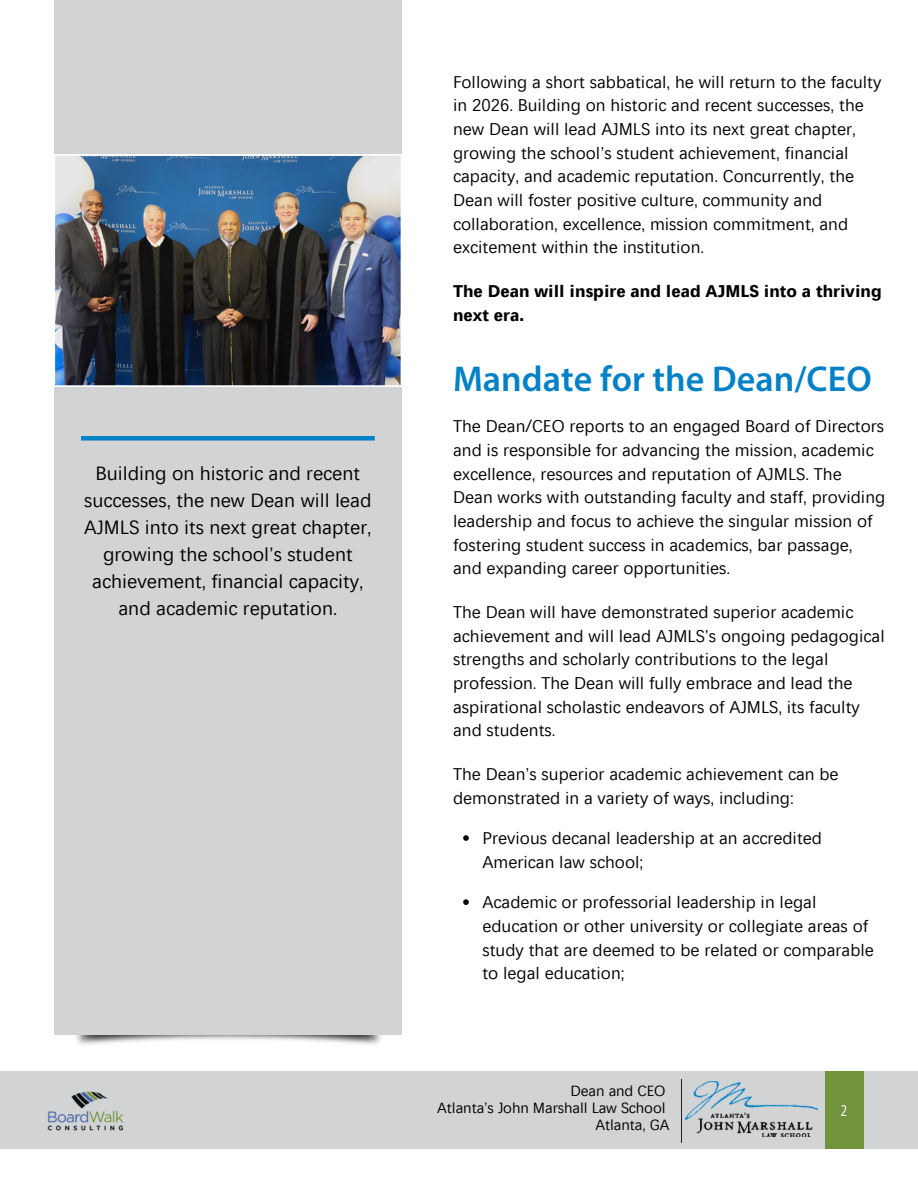
<style>
.page{position:relative;width:918px;height:1188px;background:#fff}
.page>*{position:absolute;margin:0;border:0;box-sizing:border-box;transform-origin:0 0}
.t1{font:600 36px "Myriad Pro";color:#0281c7}
.t2{font:19.5px/27px "Leelawadee";color:#000;text-align:center}
.t3{font:17.25px/23.7px "Leelawadee";letter-spacing:.005em;color:#000}
.t4{font:700 17.25px/23.7px "Leelawadee";letter-spacing:.005em;color:#000}
.t5{font:15px "Leelawadee";letter-spacing:-.005em;color:#000}
.t6{font:15px "Open Sans Condensed";color:#fff}
</style>
<div class="page">
<img style="left:75px;top:1035px;width:307px;height:10px">
<div style="left:54px;top:0;width:348px;height:1035px;background:#d1d3d4"></div>
<div style="left:0;top:1071px;width:918px;height:78px;background:#d1d3d4"></div>
<div style="left:825px;top:1071px;width:39px;height:78px;background:#71933c"></div>
<hr style="left:681px;top:1079px;width:1px;height:63px;background:#231f20">
<img style="left:47px;top:1091px;width:76px;height:40px">
<div style="left:81px;top:436px;width:294px;height:5px;background:#0281c7"></div>
<img style="left:686px;top:1081px;width:131px;height:55px">
<img style="left:54px;top:155px;width:348px;height:231px">
<svg style="left:463px;top:835px;width:6px;height:6px"></svg>
<svg style="left:463px;top:899px;width:6px;height:6px"></svg>
<h2 class="t2" style="left:84px;top:459px;width:289px">Building on historic and recent successes, the new Dean will lead<br>AJMLS into its next great chapter, growing the school’s student achievement, financial capacity, and academic reputation.</h2>
<p class="t3" style="left:453px;top:70px;width:430px">Following a short sabbatical, he will return to the faculty in 2026. Building on historic and recent successes, the new Dean will lead AJMLS into its next great chapter, growing the school’s student achievement, financial capacity, and academic reputation. Concurrently, the Dean will foster positive culture, community and collaboration, excellence, mission commitment, and excitement within the institution.</p>
<h4 class="t4" style="left:453px;top:279px;width:430px">The Dean will inspire and lead AJMLS into a thriving next era.</h4>
<p class="t1" style="left:453px;top:364px;width:420px">Mandate for the Dean/CEO</p>
<h3 class="t3" style="left:453px;top:414px;width:434px">The Dean/CEO reports to an engaged Board of Directors and is responsible for advancing the mission, academic excellence, resources and reputation of AJMLS. The Dean works with outstanding faculty and staff, providing leadership and focus to achieve the singular mission of fostering student success in academics, bar passage, and expanding career opportunities.</h3>
<h1 class="t3" style="left:453px;top:600px;width:433px">The Dean will have demonstrated superior academic achievement and will lead AJMLS’s ongoing pedagogical strengths and scholarly contributions to the legal profession. The Dean will fully embrace and lead the aspirational scholastic endeavors of AJMLS, its faculty and students.</h1>
<h4 class="t3" style="left:453px;top:762px;width:387px">The Dean’s superior academic achievement can be demonstrated in a variety of ways, including:</h4>
<h4 class="t3" style="left:482px;top:826px;width:341px">Previous decanal leadership at an accredited<br>American law school;</h4>
<h4 class="t3" style="left:482px;top:890px;width:393px">Academic or professorial leadership in legal education or other university or collegiate areas of study that are deemed to be related or comparable to legal education;</h4>
<p class="t5" style="left:570px;top:1081px;width:97px">Dean and CEO</p>
<p class="t5" style="left:437px;top:1098px;width:230px">Atlanta’s John Marshall Law School</p>
<p class="t5" style="left:595px;top:1115px;width:76px">Atlanta, GA</p>
<p class="t6" style="left:841px;top:1100px;width:8px">2</p>
</div>
